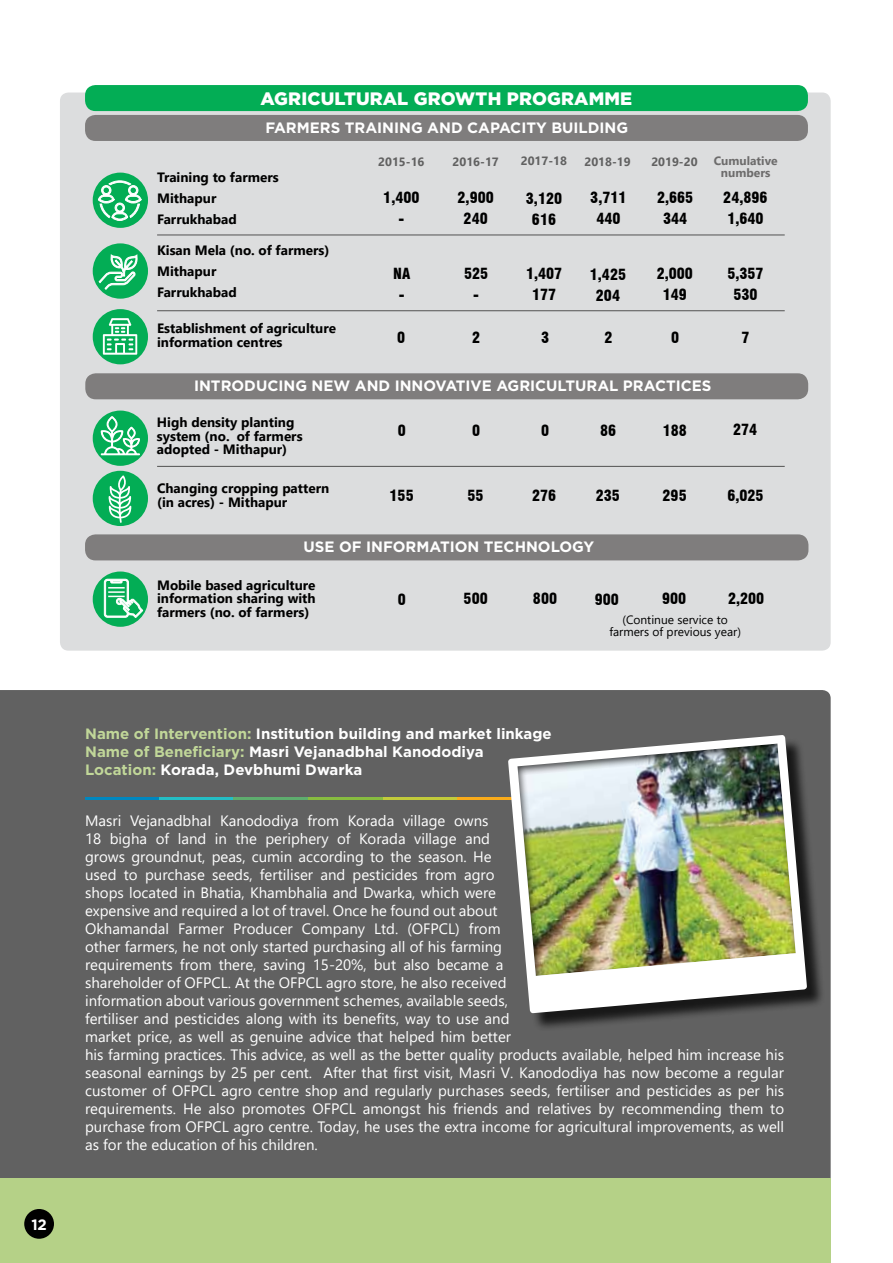
<style>
.page{position:relative;width:893px;height:1263px;background:#fff}
.page>*{position:absolute;margin:0;border:0;box-sizing:border-box;transform-origin:0 0}
.t1{font:900 18px "Gotham";letter-spacing:.01em;color:#fff}
.t2{font:15px/18px "Segoe UI";color:#fff}
.t3{font:700 15px/18px "Gotham";color:#fff}
.t4{font:900 condensed 15px/21px "Swiss 721 BT";color:#000;text-align:center}
.t5{font:700 13.5px/13.5px "Segoe UI";color:#000}
.t6{font:12px/12px "Segoe UI";color:#000;text-align:center}
.t7{font:700 12px "Segoe UI";color:#616161}
.t8{font:700 12px/12px "Segoe UI";color:#6d6c6c;text-align:center}
.s1{color:#c1d799}
</style>
<div class="page">
<div style="left:0;top:690px;width:831px;height:488px;background:#616161"></div>
<div style="left:60px;top:93px;width:771px;height:558px;background:#dcddde;border-radius:9px"></div>
<div style="left:85px;top:85px;width:723px;height:26px;background:#03ad55;border-radius:10px"></div>
<div style="left:85px;top:115px;width:723px;height:26px;background:#7f7d7d;border-radius:10px"></div>
<div style="left:85px;top:373px;width:723px;height:26px;background:#7f7d7d;border-radius:10px"></div>
<div style="left:85px;top:534px;width:723px;height:26px;background:#7f7d7d;border-radius:10px"></div>
<hr style="left:157px;top:234px;width:628px;height:1px;background:#616161">
<div style="left:93px;top:173px;width:55px;height:55px;background:#03ad55;border-radius:50%"></div>
<svg style="left:98px;top:180px;width:43px;height:41px"></svg>
<div style="left:93px;top:243px;width:55px;height:56px;background:#03ad55;border-radius:50%"></div>
<svg style="left:99px;top:254px;width:38px;height:45px"></svg>
<div style="left:93px;top:309px;width:55px;height:55px;background:#03ad55;border-radius:50%"></div>
<svg style="left:103px;top:318px;width:34px;height:37px"></svg>
<div style="left:93px;top:411px;width:55px;height:55px;background:#03ad55;border-radius:50%"></div>
<svg style="left:100px;top:415px;width:40px;height:40px"></svg>
<div style="left:93px;top:471px;width:55px;height:55px;background:#03ad55;border-radius:50%"></div>
<svg style="left:109px;top:475px;width:22px;height:48px"></svg>
<div style="left:93px;top:571px;width:55px;height:56px;background:#03ad55;border-radius:50%"></div>
<svg style="left:104px;top:579px;width:39px;height:39px"></svg>
<hr style="left:157px;top:310px;width:628px;height:1px;background:#616161">
<hr style="left:157px;top:466px;width:628px;height:1px;background:#616161">
<div style="left:0;top:1178px;width:831px;height:85px;background:#b5d187"></div>
<hr style="left:85px;top:797px;width:75px;height:2px;background:#0087bf">
<hr style="left:159px;top:797px;width:75px;height:2px;background:#24bec5">
<hr style="left:234px;top:797px;width:74px;height:2px;background:#5ead6e">
<hr style="left:308px;top:797px;width:75px;height:2px;background:#87bc40">
<hr style="left:383px;top:797px;width:74px;height:2px;background:#c2cb3b">
<hr style="left:457px;top:797px;width:74px;height:2px;background:#f9ab1a">
<div style="left:511px;top:737px;width:314px;height:294px;background:#000;opacity:.75"></div>
<svg style="left:508px;top:735px;width:299px;height:278px"></svg>
<img style="left:515px;top:742px;width:282px;height:235px">
<div style="left:24px;top:1209px;width:30px;height:30px;background:#000;border-radius:50%"></div>
<p class="t3" style="left:31px;top:1215px;width:17px">12</p>
<p class="t1" style="left:260px;top:89px;width:371px">AGRICULTURAL GROWTH PROGRAMME</p>
<p class="t3" style="left:265px;top:118px;width:122px">Farmers Training</p>
<p class="t3" style="left:427px;top:118px;width:183px">an d Capacity Building</p>
<p class="t5" style="left:157px;top:166px;width:123px;line-height:21px">Training to farmers<br>Mithapur<br>Farrukhabad</p>
<p class="t5" style="left:157px;top:238px;width:174px;line-height:21px">Kisan Mela (no. of farmers)<br>Mithapur<br>Farrukhabad</p>
<p class="t5" style="left:157px;top:321px;width:180px">Establishment of agriculture information centres</p>
<p class="t7" style="left:378px;top:150px;width:48px">2015-16</p>
<p class="t7" style="left:453px;top:150px;width:48px">2016-17</p>
<p class="t7" style="left:521px;top:150px;width:48px">2017-18</p>
<p class="t7" style="left:584px;top:150px;width:48px">2018-19</p>
<p class="t7" style="left:651px;top:150px;width:48px">2019-20</p>
<p class="t8" style="left:714px;top:154px;width:65px">Cumulative numbers</p>
<p class="t4" style="left:383px;top:187px;width:38px">1,400 -</p>
<p class="t4" style="left:458px;top:187px;width:38px">2,900<br>240</p>
<p class="t4" style="left:526px;top:188px;width:38px">3,120<br>616</p>
<p class="t4" style="left:590px;top:187px;width:38px">3,711<br>440</p>
<p class="t4" style="left:657px;top:187px;width:38px">2,665<br>344</p>
<p class="t4" style="left:723px;top:187px;width:46px;text-align:left">24,896<br>1,640</p>
<p class="t4" style="left:393px;top:263px;width:19px">NA -</p>
<p class="t4" style="left:464px;top:263px;width:26px">525 -</p>
<p class="t4" style="left:526px;top:263px;width:38px">1,407<br>177</p>
<p class="t4" style="left:590px;top:264px;width:38px">1,425<br>204</p>
<p class="t4" style="left:657px;top:263px;width:38px">2,000<br>149</p>
<p class="t4" style="left:727px;top:263px;width:38px">5,357<br>530</p>
<p class="t4" style="left:397px;top:327px;width:10px">0</p>
<p class="t4" style="left:472px;top:327px;width:10px">2</p>
<p class="t4" style="left:541px;top:327px;width:10px">3</p>
<p class="t4" style="left:604px;top:327px;width:10px">2</p>
<p class="t4" style="left:671px;top:327px;width:10px">0</p>
<p class="t4" style="left:742px;top:327px;width:10px">7</p>
<p class="t3" style="left:194px;top:376px;width:17px">Intr</p>
<p class="t3" style="left:232px;top:376px;width:36px">oducing</p>
<p class="t3" style="left:312px;top:376px;width:196px">New an d Innovative Agricultur</p>
<p class="t3" style="left:597px;top:376px;width:68px">al Practic</p>
<p class="t3" style="left:692px;top:376px;width:19px">es</p>
<p class="t5" style="left:157px;top:414px;width:147px">High density planting system (no. of farmers adopted - Mithapur)</p>
<p class="t5" style="left:157px;top:481px;width:174px">Changing cropping pattern (in acres) - Mithapur</p>
<p class="t4" style="left:398px;top:420px;width:10px">0</p>
<p class="t4" style="left:472px;top:420px;width:10px">0</p>
<p class="t4" style="left:600px;top:420px;width:18px">86</p>
<p class="t4" style="left:663px;top:420px;width:26px">188</p>
<p class="t4" style="left:733px;top:419px;width:26px">274</p>
<p class="t4" style="left:541px;top:420px;width:10px">0</p>
<p class="t4" style="left:390px;top:484px;width:26px">155</p>
<p class="t4" style="left:467px;top:484px;width:18px">55</p>
<p class="t4" style="left:532px;top:485px;width:26px">276</p>
<p class="t4" style="left:596px;top:485px;width:26px">235</p>
<p class="t4" style="left:663px;top:485px;width:26px">295</p>
<p class="t4" style="left:727px;top:485px;width:38px">6,025</p>
<p class="t3" style="left:304px;top:537px;width:212px">Use of Information Techn</p>
<p class="t3" style="left:538px;top:537px;width:58px">ology</p>
<p class="t5" style="left:157px;top:577px;width:160px;text-align:justify">Mobile based agriculture information sharing with farmers (no. of farmers)</p>
<p class="t4" style="left:398px;top:589px;width:10px">0</p>
<p class="t4" style="left:464px;top:588px;width:26px">500</p>
<p class="t4" style="left:533px;top:588px;width:26px">800</p>
<p class="t4" style="left:595px;top:589px;width:26px">900</p>
<p class="t4" style="left:662px;top:588px;width:26px">900</p>
<p class="t4" style="left:728px;top:588px;width:38px">2,200</p>
<p class="t6" style="left:609px;top:612px;width:133px">(Continue service to farmers of previous year)</p>
<p class="t3" style="left:85px;top:724px;width:468px"><span class="s1">Name of Intervention:</span> Institution building and market linkage<br><span class="s1">Name of Beneficiary:</span> Masri Vejanadbhal Kanododiya<br><span class="s1">Location:</span> Korada, Devbhumi Dwarka</p>
<p class="t2" style="left:85px;top:810px;width:701px">Masri VejanadbhaI Kanododiya from Korada village owns<br>18 bigha of land in the periphery of Korada village and<br>grows groundnut, peas, cumin according to the season. He<br>used to purchase seeds, fertiliser and pesticides from agro<br>shops located in Bhatia, Khambhalia and Dwarka, which were<br>expensive and required a lot of travel. Once he found out about<br>Okhamandal Farmer Producer Company Ltd. (OFPCL) from<br>other farmers, he not only started purchasing all of his farming<br>requirements from there, saving 15-20%, but also became a<br>shareholder of OFPCL. At the OFPCL agro store, he also received<br>information about various government schemes, available seeds,<br>fertiliser and pesticides along with its benefits, way to use and<br>market price, as well as genuine advice that helped him better<br>his farming practices. This advice, as well as the better quality products available, helped him increase his seasonal earnings by 25 per cent. After that first visit, Masri V. Kanododiya has now become a regular customer of OFPCL agro centre shop and regularly purchases seeds, fertiliser and pesticides as per his requirements. He also promotes OFPCL amongst his friends and relatives by recommending them to purchase from OFPCL agro centre. Today, he uses the extra income for agricultural improvements, as well as for the education of his children.</p>
</div>
